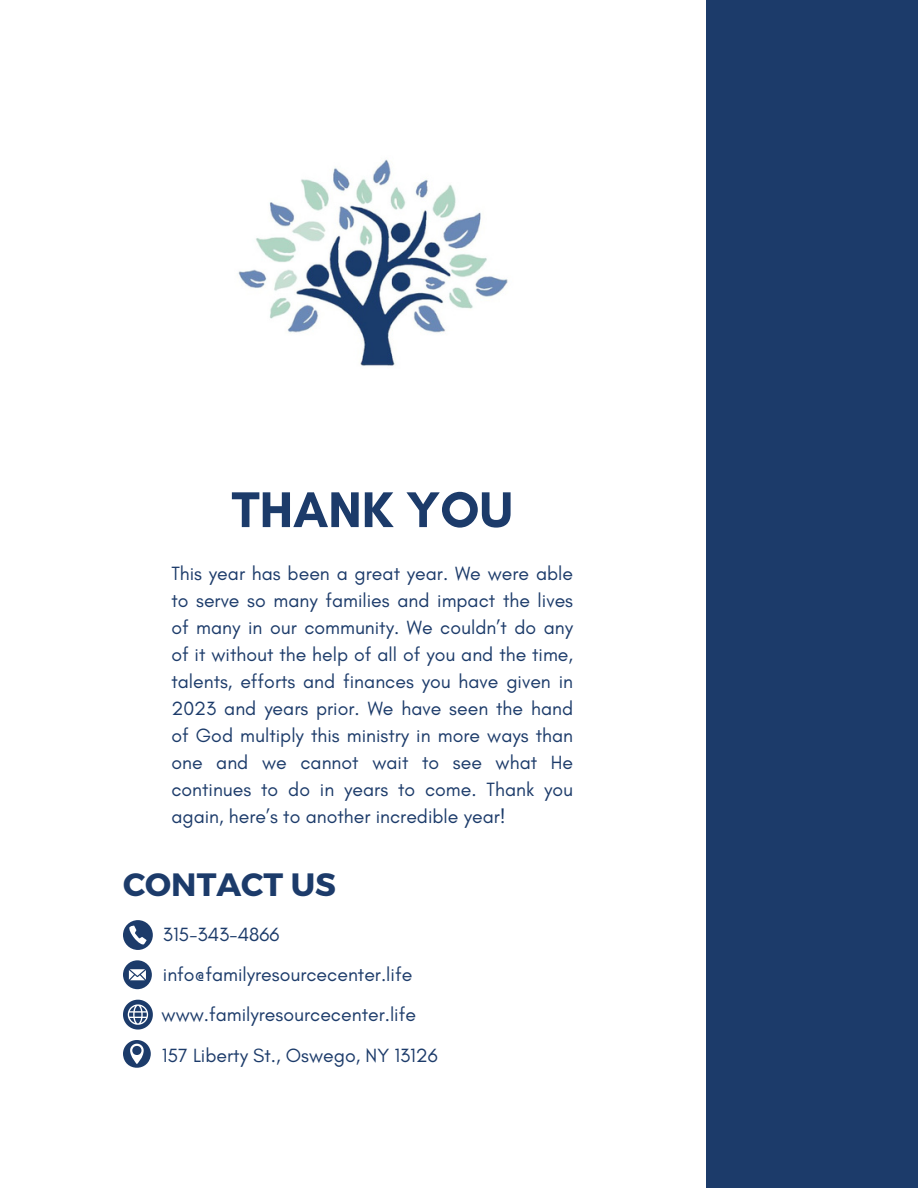
<style>
.page{position:relative;width:918px;height:1188px;background:#fff}
.page>*{position:absolute;margin:0;border:0;box-sizing:border-box;transform-origin:0 0}
.t1{font:700 51.15px "Glacial Indifference";color:#1c3b6a}
.t2{font:700 32.25px "Montserrat";color:#1c3b6a}
.t3{font:19.5px/27px "Glacial Indifference";color:#1c3b6a;text-align:justify}
</style>
<div class="page">
<div style="left:706px;top:0;width:212px;height:1188px;background:#1c3b6a"></div>
<svg style="left:123px;top:920px;width:30px;height:30px"></svg>
<svg style="left:123px;top:1040px;width:28px;height:28px"></svg>
<svg style="left:123px;top:960px;width:29px;height:29px"></svg>
<svg style="left:123px;top:1000px;width:30px;height:30px"></svg>
<img style="left:238px;top:159px;width:270px;height:207px">
<p class="t1" style="left:232px;top:478px;width:283px">THANK YOU</p>
<p class="t3" style="left:171px;top:559px;width:403px">This year has been a great year. We were able to serve so many families and impact the lives of many in our community. We couldn’t do any of it without the help of all of you and the time, talents, efforts and finances you have given in 2023 and years prior. We have seen the hand of God multiply this ministry in more ways than one and we cannot wait to see what He continues to do in years to come. Thank you again, here’s to another incredible year!</p>
<p class="t2" style="left:123px;top:864px;width:215px">CONTACT US</p>
<p class="t3" style="left:163px;top:921px;width:118px">315-343-4866</p>
<p class="t3" style="left:163px;top:961px;width:251px">info@familyresourcecenter.life</p>
<p class="t3" style="left:162px;top:1000px;width:256px">www.familyresourcecenter.life</p>
<p class="t3" style="left:162px;top:1041px;width:277px">157 Liberty St., Oswego, NY 13126</p>
</div>
